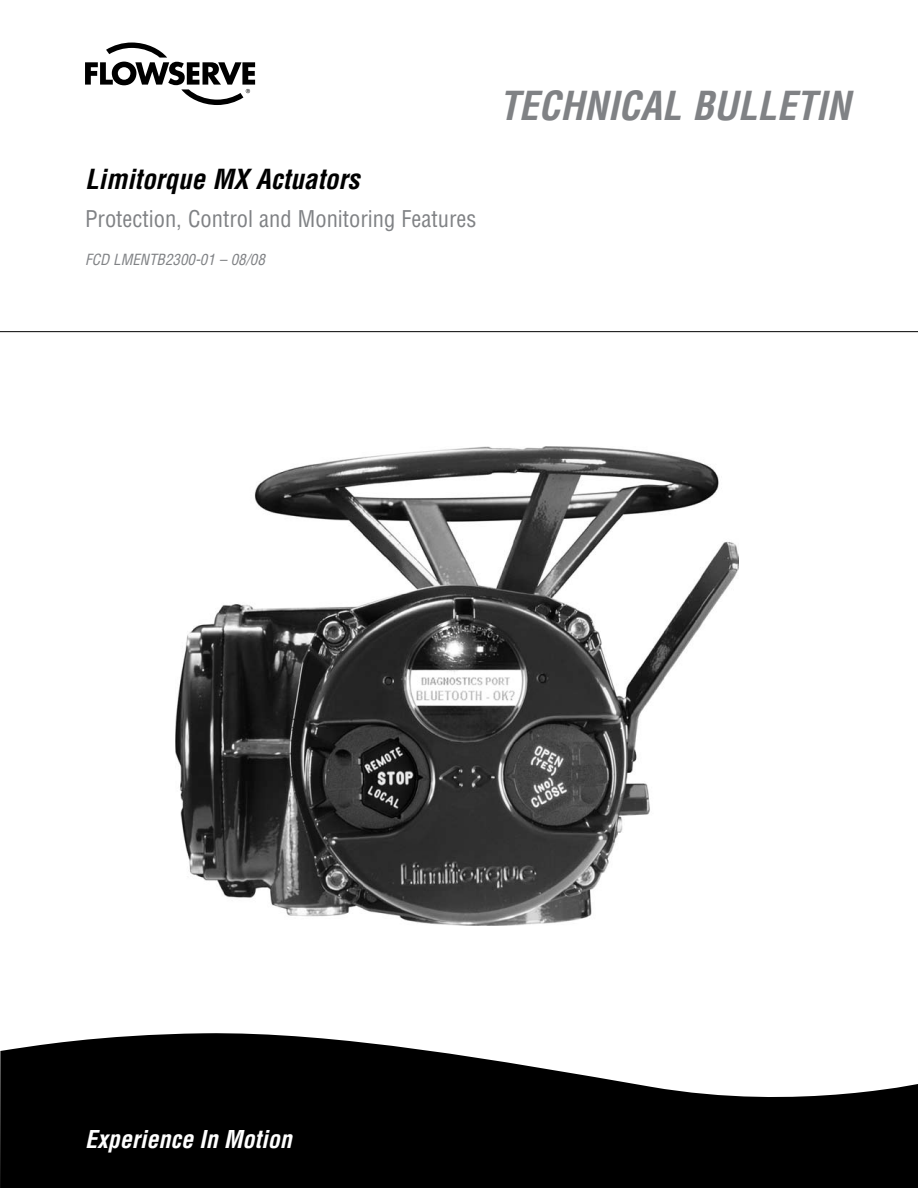
<style>
.page{position:relative;width:918px;height:1188px;background:#fff}
.page>*{position:absolute;margin:0;border:0;box-sizing:border-box;transform-origin:0 0}
.t1{font:italic 700 condensed 39px "Helvetica LT Std";color:#808285}
.t2{font:italic 700 condensed 27px "Helvetica LT Std";color:#000}
.t3{font:italic 700 condensed 24px "Helvetica LT Std";color:#fff}
.t4{font:condensed 22.5px "Helvetica LT Std";color:#808285}
.t5{font:italic condensed 15px "Helvetica LT Std";color:#808285}
</style>
<div class="page">
<svg style="left:0;top:1033px;width:918px;height:155px;fill:#000"></svg>
<svg style="left:85px;top:43px;width:170px;height:62px"></svg>
<hr style="left:0;top:331px;width:918px;height:1px;background:#000">
<img style="left:175px;top:447px;width:564px;height:478px">
<p class="t2" style="left:85px;top:163px;width:276px">Limitorque MX Actuators</p>
<p class="t4" style="left:85px;top:205px;width:393px">Protection, Control and Monitoring Features</p>
<p class="t5" style="left:85px;top:250px;width:181px">FCD LMENTB2300-01 – 08/08</p>
<h1 class="t1" style="left:499px;top:82px;width:352px">TECHNICAL BULLETIN</h1>
<p class="t3" style="left:85px;top:1124px;width:208px">Experience In Motion</p>
</div>
